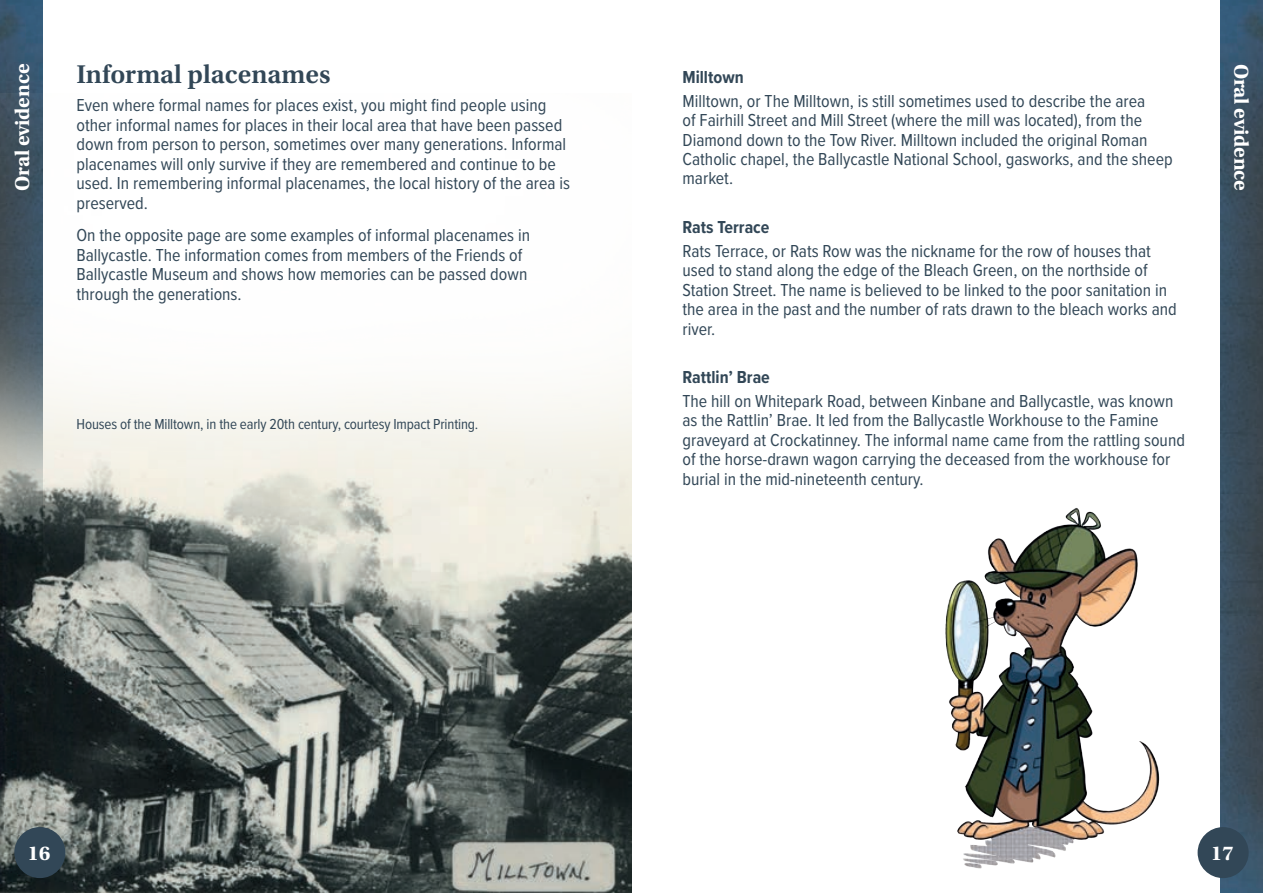
<style>
.page{position:relative;width:1263px;height:893px;background:#fff}
.page>*{position:absolute;margin:0;border:0;box-sizing:border-box;transform-origin:0 0}
.t1{font:600 27px "Utopia Std";color:#324757}
.t2{font:700 21px "Utopia Std";letter-spacing:-.01em;color:#fff}
.t3{font:18px/19.5px "Proxima Nova Cond";color:#324757}
.t4{font:700 18px "Proxima Nova Cond";color:#324757}
.t5{font:15px "Proxima Nova Cond";letter-spacing:-.01em;color:#324757}
</style>
<div class="page">
<img style="left:0;top:0;width:42px;height:94px">
<img style="left:1220px;top:0;width:43px;height:893px">
<img style="left:0;top:94px;width:631px;height:798px">
<img style="left:0;top:892px;width:631px;height:1px">
<img style="left:945px;top:479px;width:300px;height:399px">
<div style="left:14px;top:827px;width:51px;height:51px;background:#324757;border-radius:50%"></div>
<div style="left:1197px;top:827px;width:51px;height:51px;background:#324757;border-radius:50%"></div>
<p class="t2" style="left:10px;top:191px;width:129px;rotate:-90deg">Oral evidence</p>
<p class="t2" style="left:1253px;top:64px;width:129px;rotate:90deg">Oral evidence</p>
<h1 class="t1" style="left:77px;top:59px;width:256px">Informal placenames</h1>
<p class="t3" style="left:77px;top:95px;width:495px">Even where formal names for places exist, you might find people using other informal names for places in their local area that have been passed down from person to person, sometimes over many generations. Informal placenames will only survive if they are remembered and continue to be used. In remembering informal placenames, the local history of the area is preserved.</p>
<p class="t3" style="left:77px;top:225px;width:455px">On the opposite page are some examples of informal placenames in Ballycastle. The information comes from members of the Friends of Ballycastle Museum and shows how memories can be passed down through the generations.</p>
<p class="t4" style="left:682px;top:63px;width:63px">Milltown</p>
<p class="t3" style="left:682px;top:90px;width:492px">Milltown, or The Milltown, is still sometimes used to describe the area<br>of Fairhill Street and Mill Street (where the mill was located), from the Diamond down to the Tow River. Milltown included the original Roman Catholic chapel, the Ballycastle National School, gasworks, and the sheep market.</p>
<p class="t4" style="left:682px;top:213px;width:88px">Rats Terrace</p>
<p class="t3" style="left:682px;top:240px;width:496px">Rats Terrace, or Rats Row was the nickname for the row of houses that used to stand along the edge of the Bleach Green, on the northside of Station Street. The name is believed to be linked to the poor sanitation in the area in the past and the number of rats drawn to the bleach works and river.</p>
<p class="t4" style="left:682px;top:363px;width:89px">Rattlin’ Brae</p>
<p class="t3" style="left:682px;top:390px;width:504px">The hill on Whitepark Road, between Kinbane and Ballycastle, was known as the Rattlin’ Brae. It led from the Ballycastle Workhouse to the Famine graveyard at Crockatinney. The informal name came from the rattling sound of the horse-drawn wagon carrying the deceased from the workhouse for burial in the mid-nineteenth century.</p>
<p class="t5" style="left:77px;top:413px;width:403px">Houses of the Milltown, in the early 20th century, courtesy Impact Printing.</p>
<p class="t2" style="left:28px;top:841px;width:24px">16</p>
<p class="t2" style="left:1211px;top:841px;width:24px">17</p>
</div>
